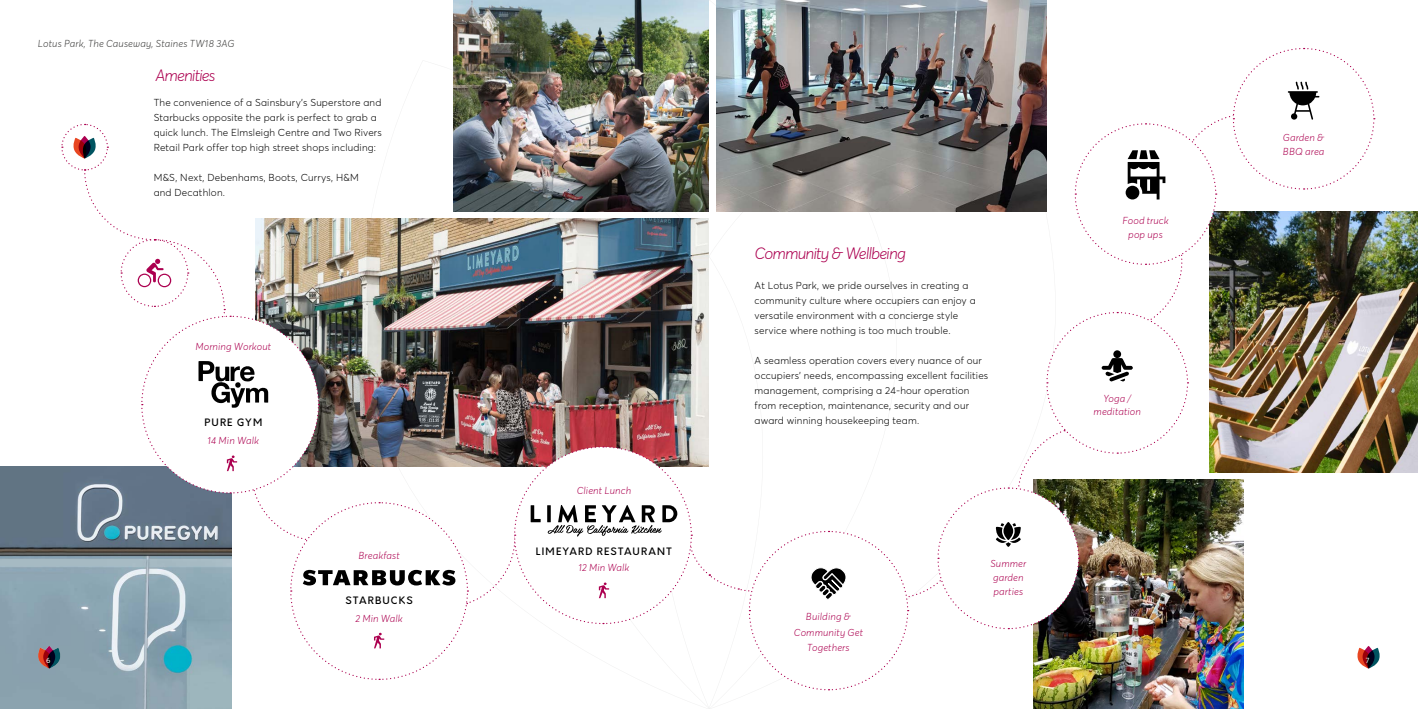
<style>
.page{position:relative;width:1418px;height:709px;background:#fff}
.page>*{position:absolute;margin:0;border:0;box-sizing:border-box;transform-origin:0 0}
.t1{font:italic 300 16.25px "Averta";letter-spacing:-.055em;color:#ac0050}
.t2{font:300 10px/15px "Averta";letter-spacing:.02em;color:#000}
.t3{font:italic 300 10px/13.8px "Averta";letter-spacing:.015em;color:#ac0050;text-align:center}
.t4{font:italic 300 10px "Averta";letter-spacing:.015em;color:#3c3c3b}
.t5{font:500 10px "Orkney";letter-spacing:.11em;color:#000}
.t6{font:7.5px "Averta";color:#fff}
</style>
<div class="page">
<img style="left:1381px;top:212px;width:36px;height:260px">
<img style="left:716px;top:0;width:330px;height:47px">
<img style="left:1033px;top:691px;width:210px;height:18px">
<img style="left:0;top:467px;width:232px;height:242px">
<img style="left:453px;top:0;width:256px;height:47px">
<img style="left:37px;top:47px;width:1344px;height:644px">
<p class="t4" style="left:38px;top:37px;width:198px">Lotus Park, The Causeway, Staines TW18 3AG</p>
<h1 class="t1" style="left:155px;top:65px;width:62px">Amenities</h1>
<p class="t2" style="left:154px;top:95px;width:230px">The convenience of a Sainsbury’s Superstore and Starbucks opposite the park is perfect to grab a quick lunch. The Elmsleigh Centre and Two Rivers Retail Park offer top high street shops including:</p>
<p class="t2" style="left:154px;top:170px;width:207px">M&amp;S, Next, Debenhams, Boots, Currys, H&amp;M and Decathlon.</p>
<p class="t3" style="left:195px;top:340px;width:77px">Morning Workout</p>
<p class="t5" style="left:204px;top:415px;width:59px">PURE GYM</p>
<p class="t6" style="left:46px;top:655px;width:6px">6</p>
<p class="t3" style="left:208px;top:434px;width:53px">14 Min Walk</p>
<p class="t3" style="left:358px;top:549px;width:43px">Breakfast</p>
<p class="t5" style="left:345px;top:593px;width:69px">STARBUCKS</p>
<p class="t3" style="left:355px;top:612px;width:49px">2 Min Walk</p>
<p class="t3" style="left:576px;top:484px;width:56px">Client Lunch</p>
<p class="t5" style="left:536px;top:544px;width:137px">LIMEYARD RESTAURANT</p>
<p class="t3" style="left:578px;top:561px;width:53px">12 Min Walk</p>
<h1 class="t1" style="left:754px;top:243px;width:153px">Community &amp; Wellbeing</h1>
<p class="t2" style="left:754px;top:278px;width:223px">At Lotus Park, we pride ourselves in creating a community culture where occupiers can enjoy a versatile environment with a concierge style service where nothing is too much trouble.</p>
<p class="t2" style="left:754px;top:353px;width:235px">A seamless operation covers every nuance of our occupiers’ needs, encompassing excellent facilities management, comprising a 24-hour operation from reception, maintenance, security and our award winning housekeeping team.</p>
<p class="t3" style="left:793px;top:610px;width:71px;line-height:15px">Building &amp;<br>Community Get<br>Togethers</p>
<p class="t3" style="left:990px;top:557px;width:37px;text-align:left">Summer garden parties</p>
<p class="t3" style="left:1122px;top:214px;width:48px">Food truck pop ups</p>
<p class="t3" style="left:1093px;top:391px;width:49px">Yoga / meditation</p>
<p class="t3" style="left:1282px;top:131px;width:43px;text-align:left">Garden &amp;<br>BBQ area</p>
<p class="t6" style="left:1365px;top:655px;width:5px">7</p>
</div>
